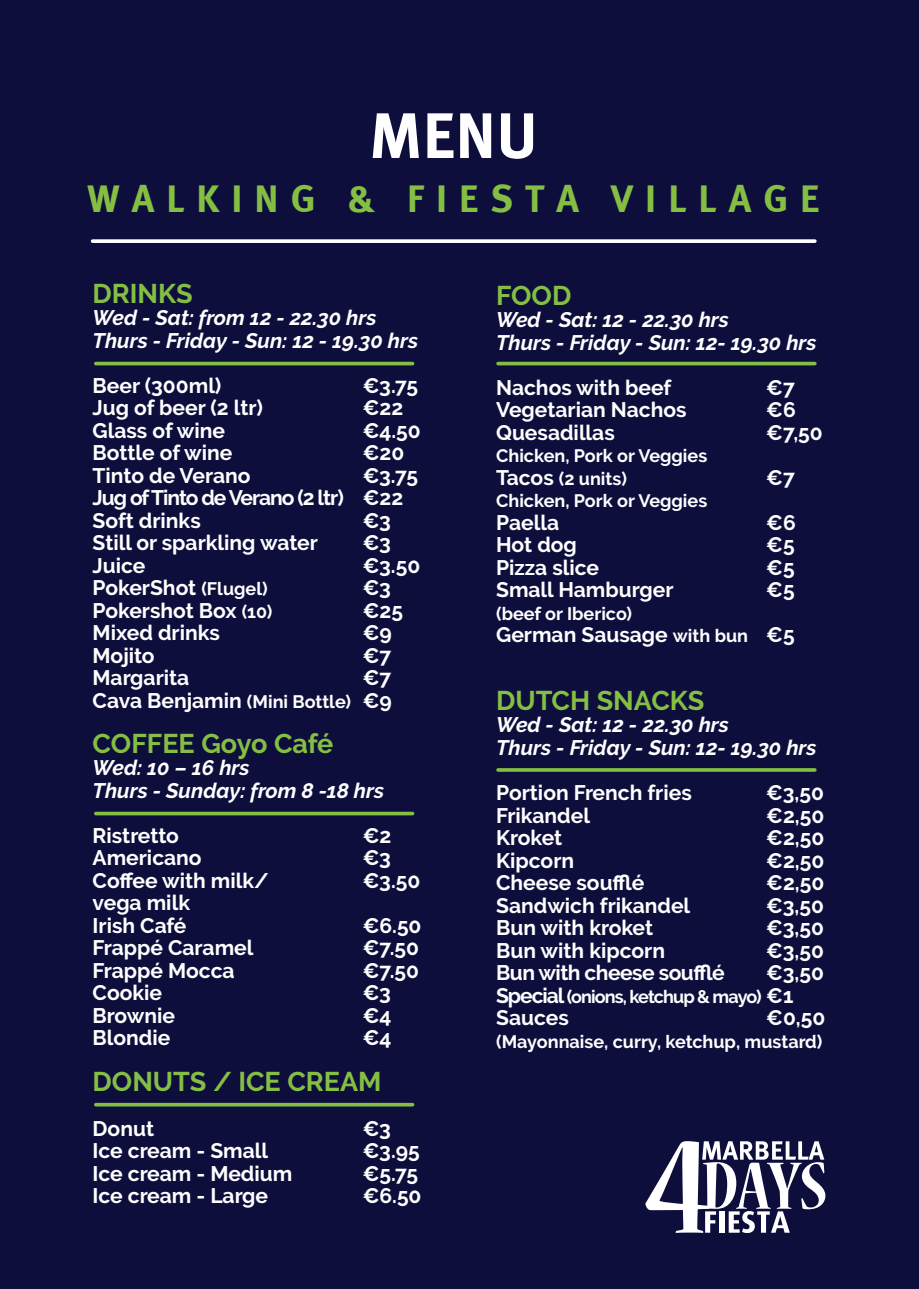
<style>
.page{position:relative;width:919px;height:1289px;background:#fff}
.page>*{position:absolute;margin:0;border:0;box-sizing:border-box;transform-origin:0 0}
.t1{font:700 64.2px "Meta";color:#fff}
.t2{font:700 38.55px "Meta";letter-spacing:.315em;color:#84bf43}
.t3{font:700 27px "Raleway";color:#84bf43}
.t4{font:700 21px/22.5px "Raleway";color:#fff;text-align:right}
.t5{font:italic 700 21px/22.5px "Raleway";color:#fff}
.t6{font:700 21px/22.5px "Raleway";letter-spacing:-.05em;color:#fff}
.t7{font:700 21px "Raleway";letter-spacing:-.025em;color:#fff}
.t8{font:700 18px/22.5px "Raleway";color:#fff}
.t9{font:700 18px "Raleway";letter-spacing:-.05em;color:#fff}
.s1{font-size:18px}
.s2{font-size:21px}
</style>
<div class="page">
<div style="left:0;top:0;width:918px;height:1288px;background:#0e0e3d"></div>
<svg style="left:645px;top:1141px;width:180px;height:91px"></svg>
<svg style="left:93px;top:239px;width:721px;height:4px;background:#ebebee"></svg>
<hr style="left:498px;top:362px;width:316px;height:3px;background:#84bf43">
<hr style="left:498px;top:768px;width:316px;height:3px;background:#84bf43">
<hr style="left:96px;top:362px;width:316px;height:3px;background:#84bf43">
<svg style="left:96px;top:811px;width:316px;height:4px"></svg>
<svg style="left:96px;top:1102px;width:316px;height:4px"></svg>
<h1 class="t1" style="left:369px;top:97px;width:169px">MENU</h1>
<h2 class="t2" style="left:87px;top:176px;width:733px">WALKING &amp; FIESTA VILLAGE</h2>
<p class="t3" style="left:93px;top:278px;width:102px">DRINKS</p>
<p class="t5" style="left:93px;top:306px;width:327px">Wed - Sat: from 12 - 22.30 hrs<br>Thurs - Friday - Sun: 12 - 19.30 hrs</p>
<p class="t4" style="left:93px;top:374px;width:130px">Beer (300ml)</p>
<p class="t4" style="left:363px;top:374px;width:57px">€3.75</p>
<p class="t4" style="left:93px;top:396px;width:172px">Jug of beer (2 ltr)</p>
<p class="t4" style="left:363px;top:396px;width:42px">€22</p>
<p class="t4" style="left:93px;top:419px;width:134px">Glass of wine</p>
<p class="t4" style="left:363px;top:419px;width:60px">€4.50</p>
<p class="t4" style="left:93px;top:441px;width:141px">Bottle of wine</p>
<p class="t4" style="left:363px;top:441px;width:43px">€20</p>
<p class="t4" style="left:93px;top:464px;width:159px">Tinto de Verano</p>
<p class="t6" style="left:93px;top:464px;width:327px;text-indent:270px">€3.75<br>Jug of Tinto de Verano (2 ltr) €22<br>Soft drinks</p>
<p class="t4" style="left:363px;top:509px;width:30px">€3</p>
<p class="t4" style="left:93px;top:531px;width:227px">Still or sparkling water</p>
<p class="t4" style="left:363px;top:531px;width:30px">€3</p>
<p class="t4" style="left:93px;top:554px;width:54px">Juice</p>
<p class="t4" style="left:363px;top:554px;width:59px">€3.50</p>
<p class="t4" style="left:93px;top:576px;width:176px">PokerShot <span class="s1">(Flugel)</span></p>
<p class="t4" style="left:363px;top:576px;width:30px">€3</p>
<p class="t4" style="left:93px;top:599px;width:181px">Pokershot Box <span class="s1">(10)</span></p>
<p class="t4" style="left:363px;top:599px;width:42px">€25</p>
<p class="t4" style="left:93px;top:621px;width:129px">Mixed drinks</p>
<p class="t4" style="left:363px;top:621px;width:31px">€9</p>
<p class="t4" style="left:93px;top:644px;width:64px">Mojito</p>
<p class="t4" style="left:363px;top:644px;width:30px">€7</p>
<p class="t4" style="left:93px;top:666px;width:98px">Margarita</p>
<p class="t4" style="left:93px;top:666px;width:301px">€7<br>Cava Benjamin <span class="s1">(Mini Bottle)</span> €9</p>
<p class="t3" style="left:93px;top:728px;width:242px">COFFEE Goyo Café</p>
<p class="t5" style="left:93px;top:756px;width:293px">Wed: 10 – 16 hrs<br>Thurs - Sunday: from 8 -18 hrs</p>
<p class="t4" style="left:93px;top:824px;width:88px">Ristretto</p>
<p class="t4" style="left:363px;top:824px;width:30px">€2</p>
<p class="t4" style="left:93px;top:846px;width:111px">Americano</p>
<p class="t4" style="left:363px;top:846px;width:30px">€3</p>
<p class="t4" style="left:93px;top:869px;width:178px">Coffee with milk/</p>
<p class="t4" style="left:363px;top:869px;width:59px">€3.50</p>
<p class="t4" style="left:93px;top:891px;width:99px;text-align:left">vega milk<br>Irish Café</p>
<p class="t4" style="left:363px;top:914px;width:60px">€6.50</p>
<p class="t4" style="left:93px;top:936px;width:162px">Frappé Caramel</p>
<p class="t4" style="left:363px;top:936px;width:58px">€7.50</p>
<p class="t4" style="left:93px;top:959px;width:143px">Frappé Mocca</p>
<p class="t4" style="left:363px;top:959px;width:58px">€7.50</p>
<p class="t4" style="left:93px;top:981px;width:71px">Cookie</p>
<p class="t4" style="left:363px;top:981px;width:30px">€3</p>
<p class="t4" style="left:93px;top:1004px;width:84px">Brownie</p>
<p class="t4" style="left:363px;top:1004px;width:30px">€4</p>
<p class="t4" style="left:93px;top:1026px;width:79px">Blondie</p>
<p class="t4" style="left:363px;top:1026px;width:30px">€4</p>
<p class="t3" style="left:93px;top:1065px;width:290px">DONUTS / ICE CREAM</p>
<p class="t4" style="left:93px;top:1116px;width:63px">Donut</p>
<p class="t4" style="left:363px;top:1116px;width:30px">€3</p>
<p class="t4" style="left:93px;top:1139px;width:177px">Ice cream - Small</p>
<p class="t4" style="left:363px;top:1139px;width:58px">€3.95</p>
<p class="t4" style="left:93px;top:1161px;width:201px">Ice cream - Medium</p>
<p class="t4" style="left:363px;top:1161px;width:57px">€5.75</p>
<p class="t4" style="left:93px;top:1184px;width:177px">Ice cream - Large</p>
<p class="t4" style="left:363px;top:1184px;width:60px">€6.50</p>
<p class="t3" style="left:496px;top:280px;width:77px">FOOD</p>
<p class="t5" style="left:496px;top:308px;width:322px">Wed - Sat: 12 - 22.30 hrs<br>Thurs - Friday - Sun: 12- 19.30 hrs</p>
<p class="t4" style="left:496px;top:376px;width:177px">Nachos with beef</p>
<p class="t4" style="left:766px;top:376px;width:30px">€7</p>
<p class="t4" style="left:496px;top:399px;width:192px">Vegetarian Nachos</p>
<p class="t4" style="left:766px;top:399px;width:31px">€6</p>
<p class="t4" style="left:496px;top:421px;width:120px">Quesadillas</p>
<p class="t4" style="left:766px;top:421px;width:58px">€7,50</p>
<p class="t8" style="left:496px;top:445px;width:213px">Chicken, Pork or Veggies<br><span class="s2">Tacos</span> (2 units)</p>
<p class="t4" style="left:766px;top:466px;width:30px">€7</p>
<p class="t8" style="left:496px;top:490px;width:213px">Chicken, Pork or Veggies</p>
<p class="t4" style="left:496px;top:511px;width:64px">Paella</p>
<p class="t4" style="left:766px;top:511px;width:31px">€6</p>
<p class="t4" style="left:496px;top:534px;width:82px">Hot dog</p>
<p class="t4" style="left:766px;top:534px;width:30px">€5</p>
<p class="t4" style="left:496px;top:556px;width:105px">Pizza slice</p>
<p class="t4" style="left:766px;top:556px;width:30px">€5</p>
<p class="t4" style="left:496px;top:579px;width:179px">Small Hamburger</p>
<p class="t4" style="left:766px;top:579px;width:30px">€5</p>
<p class="t8" style="left:496px;top:602px;width:137px">(beef or Iberico)</p>
<p class="t4" style="left:496px;top:624px;width:300px">German Sausage <span class="s1">with bun</span> €5</p>
<p class="t3" style="left:496px;top:685px;width:210px">DUTCH SNACKS</p>
<p class="t5" style="left:496px;top:713px;width:322px">Wed - Sat: 12 - 22.30 hrs<br>Thurs - Friday - Sun: 12- 19.30 hrs</p>
<p class="t4" style="left:496px;top:781px;width:197px">Portion French fries</p>
<p class="t4" style="left:766px;top:781px;width:59px">€3,50</p>
<p class="t4" style="left:496px;top:804px;width:95px">Frikandel</p>
<p class="t4" style="left:766px;top:804px;width:60px">€2,50</p>
<p class="t4" style="left:496px;top:826px;width:68px">Kroket</p>
<p class="t4" style="left:766px;top:826px;width:60px">€2,50</p>
<p class="t4" style="left:496px;top:849px;width:79px">Kipcorn</p>
<p class="t4" style="left:766px;top:849px;width:60px">€2,50</p>
<p class="t4" style="left:496px;top:871px;width:150px">Cheese soufflé</p>
<p class="t4" style="left:766px;top:871px;width:60px">€2,50</p>
<p class="t4" style="left:496px;top:894px;width:196px">Sandwich frikandel</p>
<p class="t4" style="left:766px;top:894px;width:59px">€3,50</p>
<p class="t4" style="left:496px;top:916px;width:158px">Bun with kroket</p>
<p class="t4" style="left:766px;top:916px;width:59px">€3,50</p>
<p class="t4" style="left:496px;top:939px;width:170px">Bun with kipcorn</p>
<p class="t4" style="left:766px;top:939px;width:59px">€3,50</p>
<p class="t7" style="left:496px;top:960px;width:230px">Bun with cheese soufflé</p>
<p class="t4" style="left:766px;top:961px;width:59px">€3,50</p>
<p class="t9" style="left:496px;top:985px;width:299px"><span class="s2">Special</span> (onions, ketchup &amp; mayo) <span class="s2">€1</span></p>
<p class="t4" style="left:496px;top:1006px;width:74px">Sauces</p>
<p class="t4" style="left:766px;top:1006px;width:61px">€0,50</p>
<p class="t8" style="left:496px;top:1030px;width:328px">(Mayonnaise, curry, ketchup, mustard)</p>
</div>
